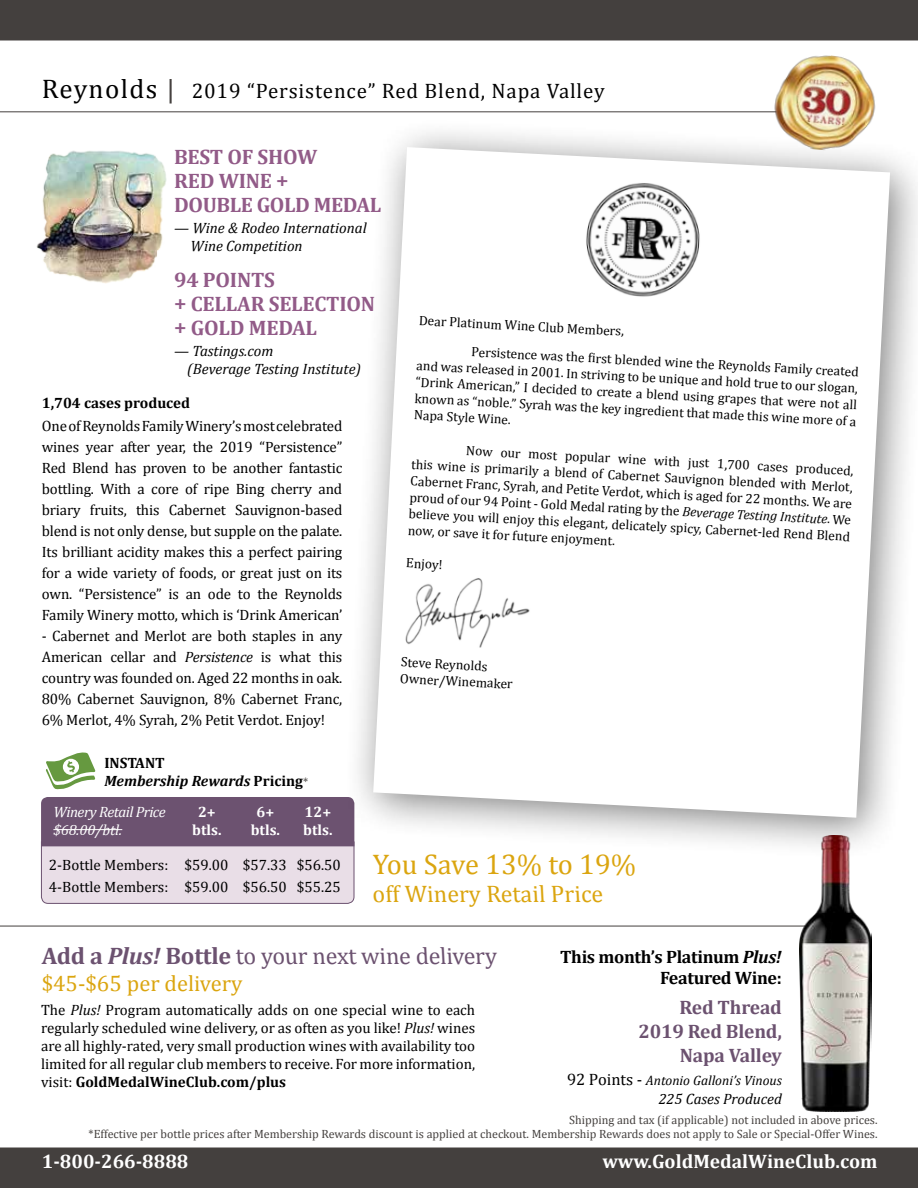
<style>
.page{position:relative;width:918px;height:1188px;background:#fff}
.page>*{position:absolute;margin:0;border:0;box-sizing:border-box;transform-origin:0 0}
.t1{font:28.5px "Cambria";letter-spacing:-.005em;color:#dba50f}
.t2{font:24px "Cambria";color:#6c5270}
.t3{font:24px "Cambria";color:#dba50f}
.t4{font:22.5px "Cambria";color:#dba50f}
.t5{font:700 21px/24px "Cambria";letter-spacing:-.01em;color:#925b88}
.t6{font:21px "Cambria";letter-spacing:.04em;color:#000}
.t7{font:700 19.5px "Cambria";color:#fff}
.t8{font:700 19.5px/24px "Cambria";letter-spacing:-.01em;color:#6c5270;text-align:right}
.t9{font:700 18px/21px "Cambria";letter-spacing:-.02em;color:#000;text-align:right}
.t10{font:15px/21px "Cambria";letter-spacing:-.01em;color:#000;text-align:justify}
.t11{font:italic 15px/18px "Cambria";color:#000}
.t12{font:italic 700 15px/18px "Cambria";color:#000}
.t13{font:italic 15px/18px "Cambria";letter-spacing:-.03em;color:#fff}
.t14{font:700 15px "Cambria";color:#fff}
.t15{font:700 15px "Cambria";color:#000}
.t16{font:13.5px/16.5px "Cambria";color:#000}
.t17{font:italic 13.5px "Cambria";color:#000}
.t18{font:12px/14.4px "Cambria";color:#44403e;text-align:right}
.s1{font-size:27px}
.s2{font-size:27px;color:#44403e}
.s3{font-style:italic}
.s4{font-style:normal}
.s5{font-weight:400;font-style:normal;font-size:12px;color:#44403e}
.s6{font-weight:700}
.s7{font-weight:700;font-style:italic}
.s8{font-style:normal;font-size:16.5px}
</style>
<div class="page">
<div style="left:0;top:0;width:918px;height:40px;background:#44403e"></div>
<div style="left:0;top:1148px;width:918px;height:40px;background:#44403e"></div>
<svg style="left:41px;top:797px;width:314px;height:107px;background:#af9daf"></svg>
<hr style="left:53px;top:829px;width:69px;height:1px;background:#fff">
<svg style="left:46px;top:753px;width:49px;height:36px"></svg>
<hr style="left:0;top:926px;width:824px;height:1px;background:#44403e">
<div style="left:343px;top:117px;width:575px;height:744px;background:#000;opacity:.5"></div>
<svg style="left:373px;top:147px;width:517px;height:671px"></svg>
<img style="left:36px;top:150px;width:131px;height:134px">
<hr style="left:0;top:111px;width:809px;height:1px;background:#44403e">
<img style="left:768px;top:55px;width:118px;height:100px">
<img style="left:799px;top:836px;width:73px;height:276px">
<img style="left:557px;top:173px;width:173px;height:135px">
<img style="left:392px;top:571px;width:156px;height:85px">
<h3 class="t6" style="left:42px;top:78px;width:564px"><span class="s1">Reynolds</span> <span class="s2">|</span> 2019 “Persistence” Red Blend, Napa Valley</h3>
<h3 class="t5" style="left:174px;top:144px;width:209px">BEST OF SHOW<br>RED WINE +<br>DOUBLE GOLD MEDAL</h3>
<p class="t11" style="left:191px;top:218px;width:178px;text-indent:-16px">— Wine &amp; Rodeo International<br>Wine Competition</p>
<h3 class="t5" style="left:174px;top:267px;width:203px">94 POINTS<br>+ CELLAR SELECTION + GOLD MEDAL</h3>
<p class="t11" style="left:187px;top:341px;width:175px;text-indent:-13px">— Tastings.com<br>(Beverage Testing Institute)</p>
<p class="t15" style="left:42px;top:392px;width:150px">1,704 cases produced</p>
<p class="t10" style="left:42px;top:416px;width:302px">One of Reynolds Family Winery’s most celebrated wines year after year, the 2019 “Persistence” Red Blend has proven to be another fantastic bottling. With a core of ripe Bing cherry and briary fruits, this Cabernet Sauvignon-based blend is not only dense, but supple on the palate.<br>Its brilliant acidity makes this a perfect pairing for a wide variety of foods, or great just on its own. “Persistence” is an ode to the Reynolds Family Winery motto, which is ‘Drink American’</p>
<p class="t10" style="left:42px;top:626px;width:302px">- Cabernet and Merlot are both staples in any American cellar and <span class="s3">Persistence</span> is what this country was founded on. Aged 22 months in oak.<br>80% Cabernet Sauvignon, 8% Cabernet Franc, 6% Merlot, 4% Syrah, 2% Petit Verdot. Enjoy!</p>
<p class="t16" style="left:474px;top:309px;width:389px;line-height:28.5px;text-indent:-54px;rotate:3deg">Dear Platinum Wine Club Members,<br>Persistence was the first blended wine the Reynolds Family created</p>
<p class="t16" style="left:417px;top:357px;width:443px;text-align:justify;rotate:3deg">and was released in 2001. In striving to be unique and hold true to our slogan, “Drink American,” I decided to create a blend using grapes that were not all known as “noble.” Syrah was the key ingredient that made this wine more of a Napa Style Wine.</p>
<p class="t16" style="left:413px;top:439px;width:443px;text-align:justify;text-indent:54px;rotate:3deg">Now our most popular wine with just 1,700 cases produced, this wine is primarily a blend of Cabernet Sauvignon blended with Merlot, Cabernet Franc, Syrah, and Petite Verdot, which is aged for 22 months. We are proud of our 94 Point - Gold Medal rating by the <span class="s3">Beverage Testing Institute</span>. We believe you will enjoy this elegant, delicately spicy, Cabernet-led Rend Blend now, or save it for future enjoyment.</p>
<p class="t16" style="left:407px;top:555px;width:38px;rotate:3deg">Enjoy!</p>
<p class="t16" style="left:401px;top:653px;width:114px;rotate:3deg">Steve Reynolds<br>Owner/Winemaker</p>
<p class="t12" style="left:104px;top:754px;width:205px"><span class="s4">INSTANT<br></span>Membership Rewards <span class="s4">Pricing</span><span class="s5">*</span></p>
<p class="t13" style="left:53px;top:802px;width:114px">Winery Retail Price $68.00/btl.</p>
<p class="t10" style="left:49px;top:853px;width:293px;line-height:22.5px">2-Bottle Members: $59.00 $57.33 $56.50<br>4-Bottle Members: $59.00 $56.50 $55.25</p>
<p class="t14" style="left:198px;top:801px;width:19px">2+</p>
<p class="t14" style="left:257px;top:801px;width:19px">6+</p>
<p class="t14" style="left:305px;top:801px;width:28px">12+</p>
<p class="t14" style="left:192px;top:819px;width:31px">btls.</p>
<p class="t14" style="left:251px;top:819px;width:31px">btls.</p>
<p class="t14" style="left:303px;top:819px;width:31px">btls.</p>
<h1 class="t1" style="left:373px;top:847px;width:265px">You Save 13% to 19%</h1>
<h2 class="t3" style="left:373px;top:880px;width:239px">offWineryRetailPrice</h2>
<h2 class="t2" style="left:42px;top:942px;width:464px"><span class="s6">Ad d a</span> <span class="s7">Plus!</span> <span class="s6">B ottl e</span> toyournextwinedelivery</h2>
<h3 class="t4" style="left:42px;top:970px;width:202px">$45-$65 per delivery</h3>
<p class="t10" style="left:41px;top:1001px;width:436px;line-height:18px">The <span class="s3">Plus!</span> Program automatically adds on one special wine to each regularly scheduled wine delivery, or as often as you like! <span class="s3">Plus!</span> wines are all highly-rated, very small production wines with availability too limited for all regular club members to receive. For more information, visit: <span class="s6">GoldMedalWineClub.com/plus</span></p>
<p class="t9" style="left:560px;top:946px;width:223px">This month’s Platinum <span class="s3">Plus!<br></span>Featured Wine:</p>
<h3 class="t8" style="left:638px;top:995px;width:145px">Red Thread<br>2019 Red Blend,<br>Napa Valley</h3>
<p class="t17" style="left:567px;top:1071px;width:216px"><span class="s8">92 Points -</span> Antonio Galloni’s Vinous</p>
<p class="t11" style="left:659px;top:1089px;width:125px">225 Cases Produced</p>
<p class="t18" style="left:89px;top:1112px;width:790px">Shipping and tax (if applicable) not included in above prices.<br>*Effective per bottle prices after Membership Rewards discount is applied at checkout. Membership Rewards does not apply to Sale or Special-Offer Wines.</p>
<h3 class="t7" style="left:42px;top:1147px;width:148px">1-800-266-8888</h3>
<h3 class="t7" style="left:602px;top:1147px;width:277px">www.GoldMedalWineClub.com</h3>
</div>
